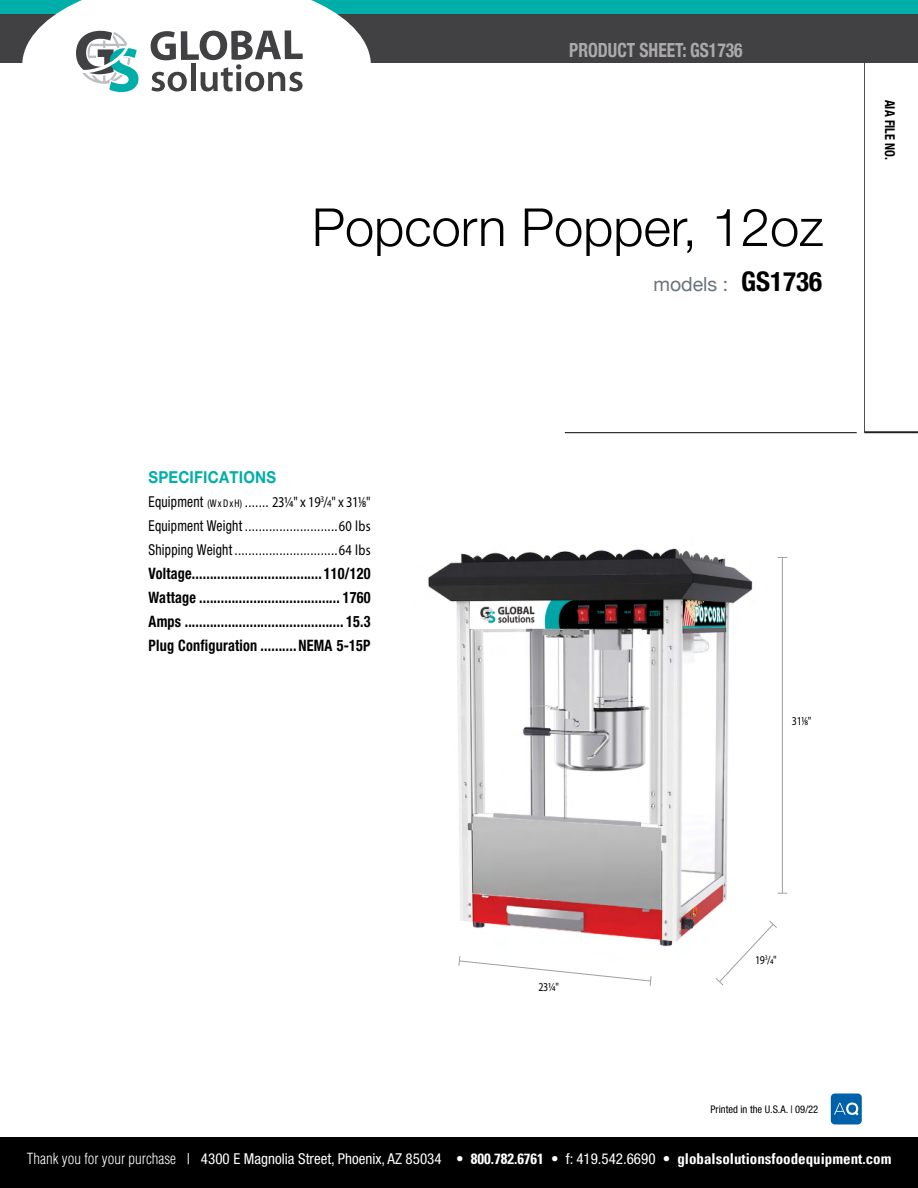
<style>
.page{position:relative;width:918px;height:1188px;background:#fff}
.page>*{position:absolute;margin:0;border:0;box-sizing:border-box;transform-origin:0 0}
.t1{font:300 52.5px "Helvetica Neue";color:#000}
.t2{font:700 condensed 19.5px "Helvetica Neue";color:#aba9a9;scale:.9 1}
.t3{font:19.5px "Helvetica Neue";color:#6a747b}
.t4{font:700 16.5px "Helvetica Neue LT Pro";letter-spacing:.015em;color:#00aea9;scale:.9 1}
.t5{font:700 condensed 15.75px/24px "Helvetica Neue LT Std";letter-spacing:.015em;color:#000;text-align:justify;scale:.9 1}
.t6{font:condensed 15px "Helvetica Neue LT Std";color:#fff}
.t7{font:condensed 15px/24px "Helvetica Neue LT Std";letter-spacing:.015em;color:#000;scale:.9 1}
.t8{font:semi-condensed 15px "Myriad Pro";color:#000;scale:.9 1}
.t9{font:700 condensed 13.5px "Helvetica Neue";color:#000;scale:.9 1}
.t10{font:semi-condensed 12px "Myriad Pro";color:#000;scale:.9 1}
.t11{font:condensed 10.5px "Helvetica Neue LT Std";color:#000}
.s1{font-weight:700;font-stretch:condensed;font-size:27px;color:#000}
.s2{font-family:"Helvetica Neue LT Std";font-stretch:condensed}
.s3{font-family:"Helvetica Neue LT Std";font-stretch:condensed;font-size:10.5px}
.s4{font-size:10.5px}
.s5{font-family:"Myriad Pro";font-stretch:semi-condensed}
.s6{font-family:"Helvetica";font-weight:300}
.s7{font-family:"Univers";font-weight:700}
</style>
<div class="page">
<hr style="left:565px;top:432px;width:353px;height:1px;background:#000">
<svg style="left:864px;top:63px;width:54px;height:369px"></svg>
<div style="left:857px;top:0;width:7px;height:448px;background:#fff"></div>
<div style="left:0;top:0;width:918px;height:63px;background:#414042"></div>
<div style="left:0;top:0;width:918px;height:13px;background:#00aea9"></div>
<svg style="left:22px;top:0;width:349px;height:93px;fill:#fff"></svg>
<svg style="left:151px;top:30px;width:152px;height:61px"></svg>
<svg style="left:76px;top:31px;width:62px;height:61px"></svg>
<div style="left:0;top:1137px;width:918px;height:51px;background:#000"></div>
<div style="left:831px;top:1094px;width:31px;height:30px;background:#0061ab;border-radius:4px"></div>
<svg style="left:834px;top:1103px;width:25px;height:12px"></svg>
<img style="left:428px;top:548px;width:325px;height:399px">
<svg style="left:458px;top:956px;width:194px;height:30px"></svg>
<svg style="left:716px;top:920px;width:61px;height:66px"></svg>
<hr style="left:782px;top:558px;width:1px;height:335px;background:#9d9fa2">
<p class="t2" style="left:569px;top:34px;width:194px">PRODUCT SHEET: GS1736</p>
<h1 class="t1" style="left:312px;top:185px;width:513px">Popcorn Popper, 12oz</h1>
<p class="t3" style="left:653px;top:270px;width:170px">models : <span class="s1">GS1736</span></p>
<p class="t9" style="left:901px;top:100px;width:68px;rotate:90deg">AIA FILE NO.</p>
<p class="t4" style="left:149px;top:467px;width:143px">SPECIFICATIONS</p>
<p class="t8" style="left:149px;top:492px;width:248px"><span class="s2">Equipment</span> <span class="s3">(W x D x H)</span> <span class="s2">.......</span> 231/4" x 19<sup>3</sup>/<span class="s4">4</span>" x 311/8"</p>
<p class="t7" style="left:149px;top:513px;width:248px">Equipment Weight ...........................<span class="s5">60 lbs<br></span>Shipping Weight ..............................<span class="s5">64 lbs</span></p>
<p class="t5" style="left:149px;top:561px;width:248px">Voltage.................................... 110/120<br>Wattage ....................................... 1760<br>Amps ............................................ 15.3<br>Plug Configuration ..........NEMA 5-15P</p>
<p class="t10" style="left:792px;top:713px;width:23px">311/8"</p>
<p class="t10" style="left:538px;top:979px;width:25px">231/4"</p>
<p class="t10" style="left:755px;top:953px;width:26px">19<sup>3</sup>/4"</p>
<p class="t11" style="left:711px;top:1104px;width:109px">Printed in the U.S.A. | 09/22</p>
<p class="t6" style="left:27px;top:1150px;width:866px"><span class="s6">Thank you for your purchase</span> | 4300 E Magnolia Street, Phoenix, AZ 85034 • <span class="s7">800.782.6761</span> • f: 419.542.6690 • <span class="s7">globalsolutionsfoodequipment.com</span></p>
</div>
